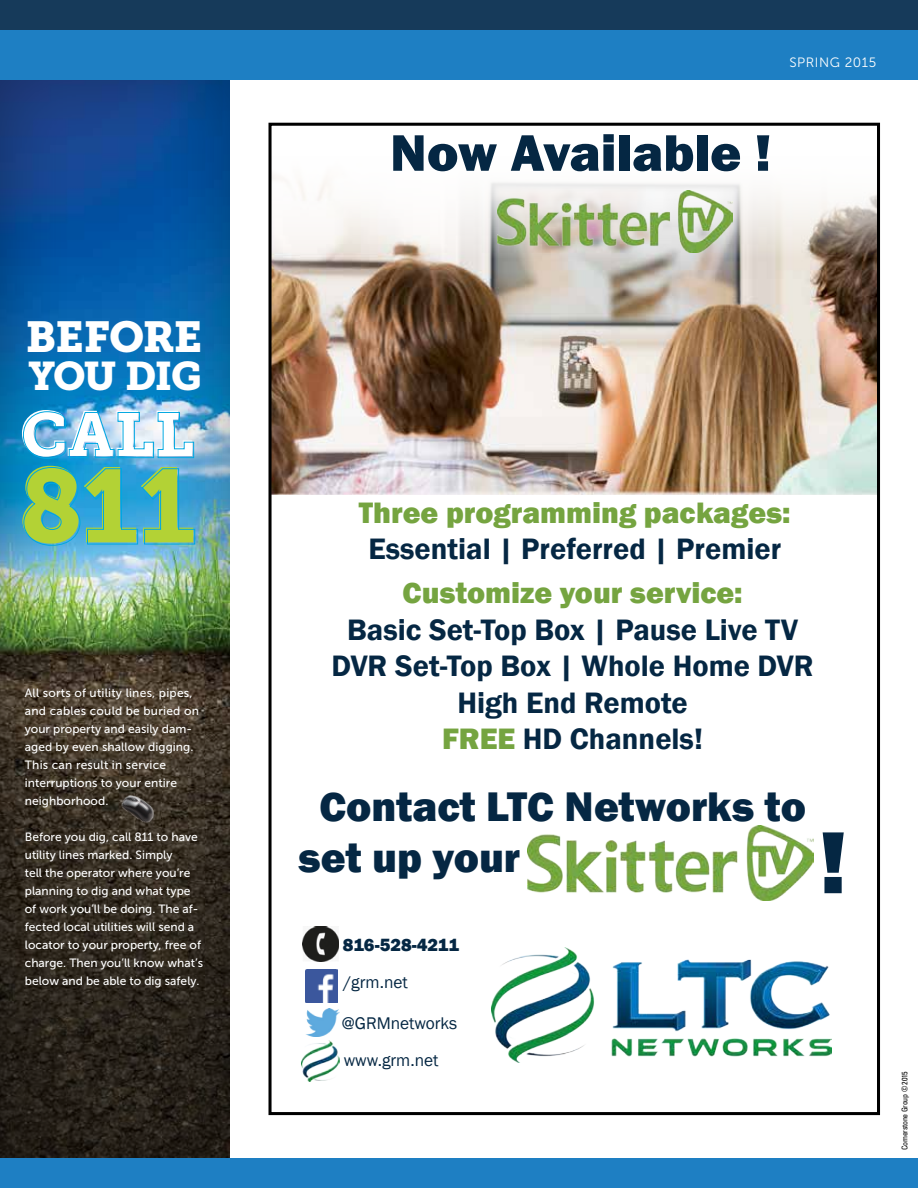
<style>
.page{position:relative;width:918px;height:1188px;background:#fff}
.page>*{position:absolute;margin:0;border:0;box-sizing:border-box;transform-origin:0 0}
.t1{font:105.3px "Museo Slab 900";color:#b3d235}
.t2{font:800 91.2px "Franklin Gothic";color:#052743}
.t3{font:63.15px "Museo Slab 900";color:#fff}
.t4{font:800 53.25px "Franklin Gothic";color:#052743}
.t5{font:43.05px "Museo Slab 900";letter-spacing:-.02em;color:#fff}
.t6{font:800 42.6px/51px "Franklin Gothic";color:#052743}
.t7{font:39.75px "Museo Slab 900";letter-spacing:-.045em;color:#fff}
.t8{font:600 30.45px/36.5px "Franklin Gothic";color:#052743;text-align:center}
.t9{font:800 30.45px "Franklin Gothic";color:#75a440}
.t10{font:800 18.3px "Franklin Gothic";letter-spacing:-.005em;color:#052743}
.t11{font:17.4px/37.5px "Franklin Gothic";color:#052743}
.t12{font:13.5px "Museo Sans 300";letter-spacing:.04em;color:#fff}
.t13{font:12px/18px "Museo Sans 500";color:#fff}
.t14{font:condensed 7.8px "Univers";letter-spacing:-.03em;color:#000}
.s1{font-weight:800;color:#75a440}
</style>
<div class="page">
<div style="left:0;top:68px;width:232px;height:1120px;background:#000;opacity:.35"></div>
<svg style="left:0;top:701px;width:229px;height:457px;background:#31291f"></svg>
<img style="left:22px;top:411px;width:173px;height:48px">
<svg style="left:23px;top:466px;width:173px;height:80px;background:#2fa2d9"></svg>
<img style="left:108px;top:780px;width:61px;height:58px">
<div style="left:0;top:0;width:918px;height:30px;background:#163a5a"></div>
<div style="left:0;top:30px;width:918px;height:50px;background:#1e7fc3"></div>
<div style="left:0;top:1158px;width:918px;height:30px;background:#1e7fc3"></div>
<img style="left:272px;top:175px;width:604px;height:907px">
<div style="left:268px;top:123px;width:612px;height:992px;border:3px solid #000"></div>
<h3 class="t5" style="left:26px;top:312px;width:178px">BEFORE</h3>
<h3 class="t7" style="left:28px;top:353px;width:175px">YOU DIG</h3>
<h3 class="t3" style="left:20px;top:397px;width:175px">CALL</h3>
<h1 class="t1" style="left:18px;top:444px;width:178px">811</h1>
<p class="t13" style="left:25px;top:684px;width:176px">All sorts of utility lines, pipes, and cables could be buried on your property and easily dam&shy;aged by even shallow digging.<br>This can result in service interruptions to your entire neighborhood.</p>
<p class="t13" style="left:25px;top:828px;width:180px">Before you dig, call 811 to have utility lines marked. Simply<br>tell the operator where you’re planning to dig and what type of work you’ll be doing. The af&shy;fected local utilities will send a locator to your property, free of charge. Then you’ll know what’s below and be able to dig safely.</p>
<p class="t12" style="left:790px;top:55px;width:88px">SPRING 2015</p>
<h3 class="t4" style="left:390px;top:118px;width:383px">Now Available !</h3>
<h3 class="t9" style="left:359px;top:493px;width:433px">Three programming packages:</h3>
<h3 class="t8" style="left:368px;top:531px;width:414px">Essential | Preferred | Premier</h3>
<h3 class="t9" style="left:403px;top:573px;width:342px">Customize your service:</h3>
<h3 class="t8" style="left:332px;top:612px;width:484px">Basic Set-Top Box | Pause Live TV<br>DVR Set-Top Box | Whole Home DVR<br>High End Remote<br><span class="s1">FREE</span> HD Channels!</h3>
<h3 class="t6" style="left:298px;top:781px;width:509px;text-indent:21px">Contact LTC Networks to set up your</h3>
<h2 class="t2" style="left:819px;top:804px;width:30px">!</h2>
<h3 class="t10" style="left:343px;top:933px;width:118px">816-528-4211</h3>
<h3 class="t11" style="left:343px;top:964px;width:66px">/grm.net</h3>
<h3 class="t11" style="left:342px;top:1005px;width:117px">@GRMnetworks www.grm.net</h3>
<p class="t14" style="left:900px;top:1150px;width:80px;rotate:-90deg">Cornerstone Group © 2015</p>
</div>
